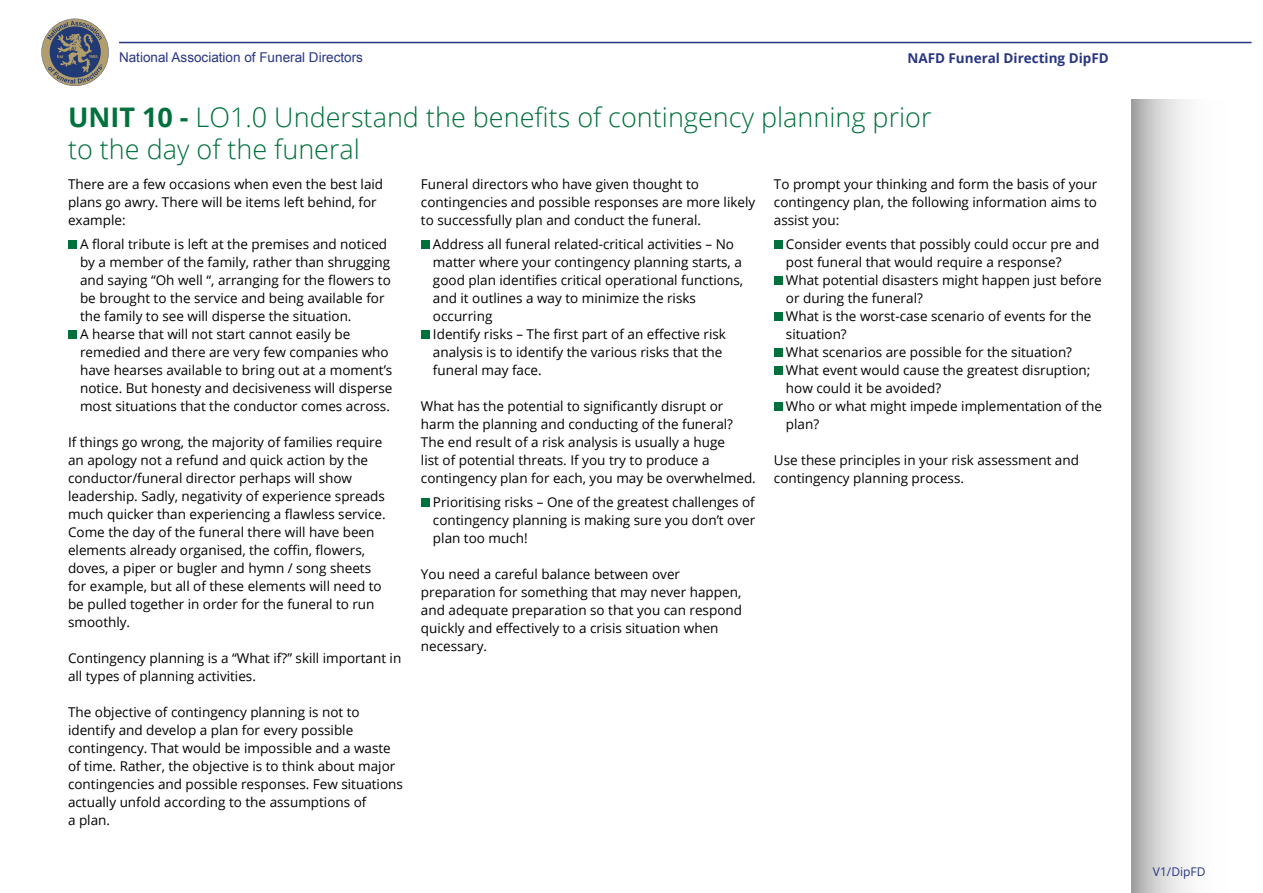
<style>
.page{position:relative;width:1263px;height:893px;background:#fff}
.page>*{position:absolute;margin:0;border:0;box-sizing:border-box;transform-origin:0 0}
.t1{font:300 27px/32.4px "Open Sans";color:#00713c}
.t2{font:13.5px/18px "Open Sans";color:#000}
.t3{font:13.5px "Arial";color:#283583}
.t4{font:700 13.5px "Open Sans";color:#283583}
.t5{font:12px "Open Sans";color:#283583}
.s1{font-weight:700}
</style>
<div class="page">
<svg style="left:1131px;top:99px;width:57px;height:794px;background:#d2d2d2"></svg>
<svg style="left:41px;top:19px;width:68px;height:67px"></svg>
<hr style="left:119px;top:42px;width:1132px;height:1px;background:#283583">
<div style="left:68px;top:240px;width:9px;height:9px;background:#00713c"></div>
<div style="left:68px;top:330px;width:9px;height:9px;background:#00713c"></div>
<div style="left:421px;top:240px;width:8px;height:9px;background:#00713c"></div>
<div style="left:421px;top:330px;width:8px;height:9px;background:#00713c"></div>
<div style="left:421px;top:498px;width:8px;height:9px;background:#00713c"></div>
<div style="left:774px;top:240px;width:8px;height:9px;background:#00713c"></div>
<div style="left:774px;top:276px;width:8px;height:9px;background:#00713c"></div>
<div style="left:774px;top:312px;width:8px;height:9px;background:#00713c"></div>
<div style="left:774px;top:348px;width:8px;height:9px;background:#00713c"></div>
<div style="left:774px;top:366px;width:8px;height:9px;background:#00713c"></div>
<div style="left:774px;top:402px;width:8px;height:9px;background:#00713c"></div>
<p class="t3" style="left:119px;top:49px;width:245px">National Association of Funeral Directors</p>
<p class="t4" style="left:907px;top:48px;width:203px">NAFD Funeral Directing DipFD</p>
<h1 class="t1" style="left:68px;top:100px;width:865px"><span class="s1">UNIT 10 -</span> LO1.0 Understand the benefits of contingency planning prior to the day of the funeral</h1>
<p class="t2" style="left:68px;top:175px;width:317px">There are a few occasions when even the best laid plans go awry. There will be items left behind, for example:</p>
<p class="t2" style="left:80px;top:235px;width:314px">A floral tribute is left at the premises and noticed by a member of the family, rather than shrugging and saying “Oh well “, arranging for the flowers to be brought to the service and being available for the family to see will disperse the situation.<br>A hearse that will not start cannot easily be remedied and there are very few companies who have hearses available to bring out at a moment’s notice. But honesty and decisiveness will disperse most situations that the conductor comes across.</p>
<p class="t2" style="left:68px;top:433px;width:319px">If things go wrong, the majority of families require an apology not a refund and quick action by the conductor/funeral director perhaps will show leadership. Sadly, negativity of experience spreads much quicker than experiencing a flawless service.<br>Come the day of the funeral there will have been elements already organised, the coffin, flowers, doves, a piper or bugler and hymn / song sheets for example, but all of these elements will need to be pulled together in order for the funeral to run smoothly.</p>
<p class="t2" style="left:68px;top:649px;width:335px">Contingency planning is a “What if?” skill important in all types of planning activities.</p>
<p class="t2" style="left:68px;top:703px;width:336px">The objective of contingency planning is not to identify and develop a plan for every possible contingency. That would be impossible and a waste of time. Rather, the objective is to think about major contingencies and possible responses. Few situations actually unfold according to the assumptions of<br>a plan.</p>
<p class="t2" style="left:421px;top:175px;width:336px">Funeral directors who have given thought to contingencies and possible responses are more likely to successfully plan and conduct the funeral.</p>
<p class="t2" style="left:433px;top:235px;width:312px">Address all funeral related-critical activities – No matter where your contingency planning starts, a good plan identifies critical operational functions, and it outlines a way to minimize the risks occurring<br>Identify risks – The first part of an effective risk analysis is to identify the various risks that the funeral may face.</p>
<p class="t2" style="left:421px;top:397px;width:336px">What has the potential to significantly disrupt or harm the planning and conducting of the funeral?<br>The end result of a risk analysis is usually a huge<br>list of potential threats. If you try to produce a contingency plan for each, you may be overwhelmed.</p>
<p class="t2" style="left:433px;top:493px;width:324px;text-align:justify">Prioritising risks – One of the greatest challenges of contingency planning is making sure you don’t over plan too much!</p>
<p class="t2" style="left:421px;top:565px;width:323px">You need a careful balance between over preparation for something that may never happen, and adequate preparation so that you can respond quickly and effectively to a crisis situation when necessary.</p>
<p class="t2" style="left:774px;top:175px;width:325px;text-align:justify">To prompt your thinking and form the basis of your contingency plan, the following information aims to assist you:</p>
<p class="t2" style="left:786px;top:235px;width:318px">Consider events that possibly could occur pre and post funeral that would require a response?<br>What potential disasters might happen just before or during the funeral?<br>What is the worst-case scenario of events for the situation?<br>What scenarios are possible for the situation?<br>What event would cause the greatest disruption; how could it be avoided?<br>Who or what might impede implementation of the plan?</p>
<p class="t2" style="left:774px;top:451px;width:307px">Use these principles in your risk assessment and contingency planning process.</p>
<p class="t5" style="left:1153px;top:863px;width:54px">V1/DipFD</p>
</div>
